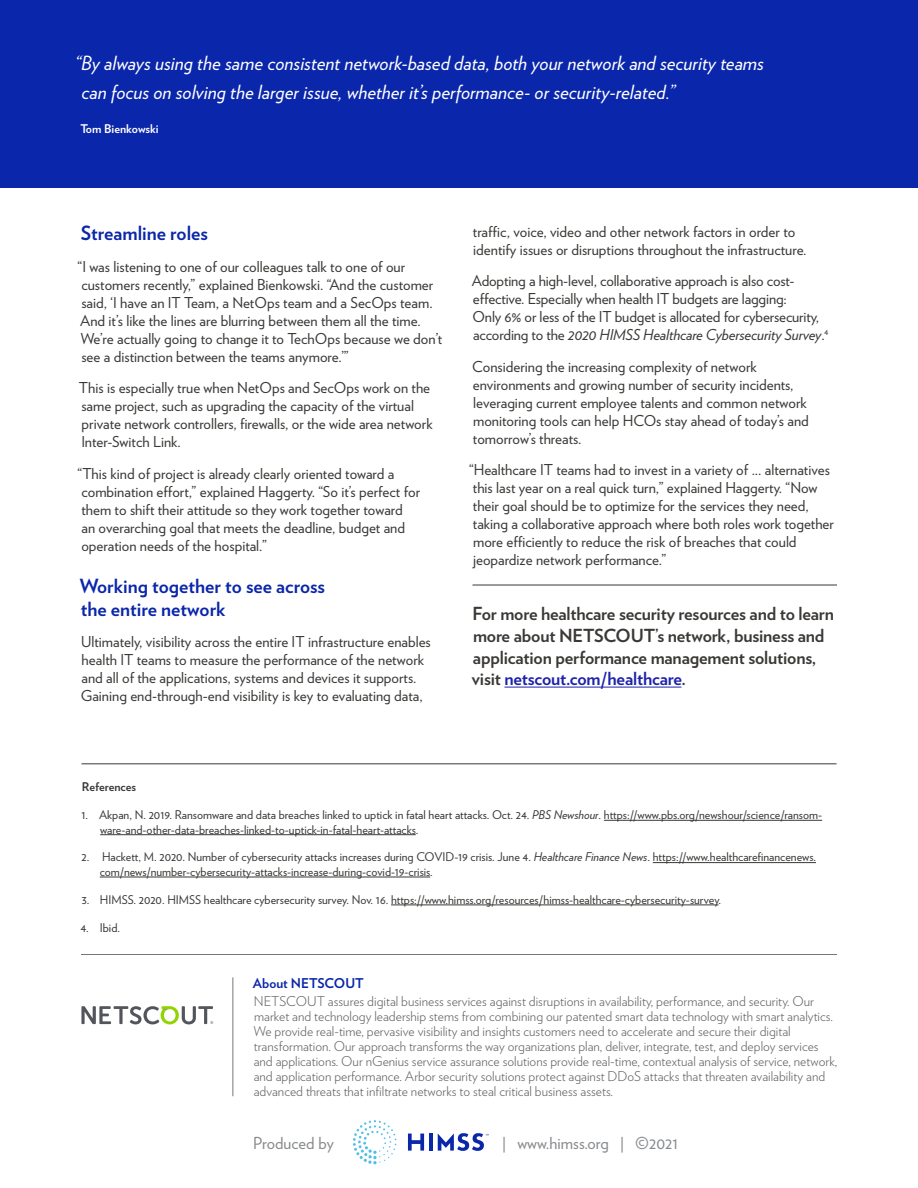
<style>
.page{position:relative;width:918px;height:1188px;background:#fff}
.page>*{position:absolute;margin:0;border:0;box-sizing:border-box;transform-origin:0 0}
.t1{font:italic 19.5px/28.5px "Verlag";color:#fff}
.t2{font:700 19.5px/22.5px "Verlag";color:#0a26aa}
.t3{font:700 18px/21.6px "Verlag";letter-spacing:-.01em;color:#3b3936}
.t4{font:16.5px "Verlag";color:#888b8e}
.t5{font:15px/18px "Verlag";color:#3b3936}
.t6{font:300 13.5px/15px "Verlag";color:#636466}
.t7{font:700 13.5px "Verlag";color:#0a26aa}
.t8{font:12px/14.4px "Verlag";color:#3b3936}
.t9{font:700 12px "Verlag";color:#fff}
.t10{font:700 12px "Verlag";color:#3b3936}
.s1{font-style:italic}
.s2{color:#1e22aa}
</style>
<div class="page">
<div style="left:0;top:0;width:918px;height:188px;background:#0a26aa"></div>
<hr style="left:472px;top:585px;width:365px;height:1px;background:#3b3936">
<hr style="left:504px;top:687px;width:177px;height:1px;background:#1e22aa">
<hr style="left:81px;top:954px;width:756px;height:1px;background:#74777b">
<hr style="left:232px;top:977px;width:1px;height:119px;background:#74777b">
<svg style="left:408px;top:1134px;width:16px;height:17px"></svg>
<hr style="left:429px;top:1134px;width:4px;height:17px;background:#0a26aa">
<svg style="left:353px;top:1120px;width:43px;height:44px"></svg>
<svg style="left:438px;top:1133px;width:51px;height:18px"></svg>
<hr style="left:81px;top:763px;width:756px;height:1px;background:#3b3936">
<hr style="left:604px;top:820px;width:218px;height:1px;background:#3b3936">
<hr style="left:100px;top:834px;width:316px;height:1px;background:#3b3936">
<hr style="left:653px;top:862px;width:163px;height:1px;background:#3b3936">
<hr style="left:100px;top:877px;width:330px;height:1px;background:#3b3936">
<hr style="left:391px;top:905px;width:327px;height:1px;background:#3b3936">
<svg style="left:81px;top:1006px;width:132px;height:18px"></svg>
<h1 class="t1" style="left:82px;top:48px;width:684px;text-indent:-6px">“By always using the same consistent network-based data, both your network and security teams can focus on solving the larger issue, whether it’s performance- or security-related.”</h1>
<p class="t9" style="left:80px;top:119px;width:80px">Tom Bienkowski</p>
<h1 class="t2" style="left:81px;top:221px;width:129px">Streamline roles</h1>
<p class="t5" style="left:78px;top:257px;width:366px">“I was listening to one of our colleagues talk to one of our customers recently,” explained Bienkowski. “And the customer said, ‘I have an IT Team, a NetOps team and a SecOps team.<br>And it’s like the lines are blurring between them all the time.<br>We’re actually going to change it to TechOps because we don’t see a distinction between the teams anymore.’”</p>
<p class="t5" style="left:79px;top:378px;width:355px">This is especially true when NetOps and SecOps work on the same project, such as upgrading the capacity of the virtual private network controllers, firewalls, or the wide area network Inter-Switch Link.</p>
<p class="t5" style="left:78px;top:464px;width:344px">“This kind of project is already clearly oriented toward a combination effort,” explained Haggerty. “So it’s perfect for them to shift their attitude so they work together toward<br>an overarching goal that meets the deadline, budget and operation needs of the hospital.”</p>
<h1 class="t2" style="left:80px;top:574px;width:247px">Working together to see across the entire network</h1>
<p class="t5" style="left:81px;top:632px;width:352px">Ultimately, visibility across the entire IT infrastructure enables health IT teams to measure the performance of the network and all of the applications, systems and devices it supports.<br>Gaining end-through-end visibility is key to evaluating data,</p>
<p class="t5" style="left:473px;top:221px;width:335px">traffic, voice, video and other network factors in order to identify issues or disruptions throughout the infrastructure.</p>
<p class="t5" style="left:472px;top:271px;width:358px">Adopting a high-level, collaborative approach is also cost&shy;effective. Especially when health IT budgets are lagging:<br>Only 6% or less of the IT budget is allocated for cybersecurity, according to the <span class="s1">2020 HIMSS Healthcare Cybersecurity Survey</span>.<sup>4</sup></p>
<p class="t5" style="left:472px;top:356px;width:338px">Considering the increasing complexity of network environments and growing number of security incidents, leveraging current employee talents and common network monitoring tools can help HCOs stay ahead of today’s and tomorrow’s threats.</p>
<p class="t5" style="left:469px;top:460px;width:366px">“Healthcare IT teams had to invest in a variety of ... alternatives this last year on a real quick turn,” explained Haggerty. “Now their goal should be to optimize for the services they need, taking a collaborative approach where both roles work together more efficiently to reduce the risk of breaches that could jeopardize network performance.”</p>
<p class="t3" style="left:472px;top:602px;width:364px">For more healthcare security resources and to learn more about NETSCOUT’s network, business and application performance management solutions, visit <span class="s2">netscout.com/healthcare</span>.</p>
<p class="t10" style="left:82px;top:777px;width:56px">References</p>
<p class="t8" style="left:100px;top:807px;width:723px;text-indent:-19px">1. Akpan, N. 2019. Ransomware and data breaches linked to uptick in fatal heart attacks. Oct. 24. <span class="s1">PBS Newshour</span>. https://www.pbs.org/newshour/science/ransom&shy;ware-and-other-data-breaches-linked-to-uptick-in-fatal-heart-attacks.</p>
<p class="t8" style="left:100px;top:849px;width:718px;text-indent:-18px">2. Hackett, M. 2020. Number of cybersecurity attacks increases during COVID-19 crisis. June 4. <span class="s1">Healthcare Finance News</span>. https://www.healthcarefinancenews. com/news/number-cybersecurity-attacks-increase-during-covid-19-crisis.</p>
<p class="t8" style="left:82px;top:892px;width:641px">3. HIMSS. 2020. HIMSS healthcare cybersecurity survey. Nov. 16. https://www.himss.org/resources/himss-healthcare-cybersecurity-survey.</p>
<p class="t8" style="left:80px;top:919px;width:41px">4. Ibid.</p>
<p class="t7" style="left:253px;top:973px;width:112px">About NETSCOUT</p>
<p class="t6" style="left:254px;top:993px;width:585px">NETSCOUT assures digital business services against disruptions in availability, performance, and security. Our market and technology leadership stems from combining our patented smart data technology with smart analytics.<br>We provide real-time, pervasive visibility and insights customers need to accelerate and secure their digital transformation. Our approach transforms the way organizations plan, deliver, integrate, test, and deploy services and applications. Our nGenius service assurance solutions provide real-time, contextual analysis of service, network, and application performance. Arbor security solutions protect against DDoS attacks that threaten availability and advanced threats that infiltrate networks to steal critical business assets.</p>
<p class="t4" style="left:253px;top:1131px;width:82px">Produced by</p>
<p class="t4" style="left:502px;top:1131px;width:177px">| www.himss.org | ©2021</p>
</div>
